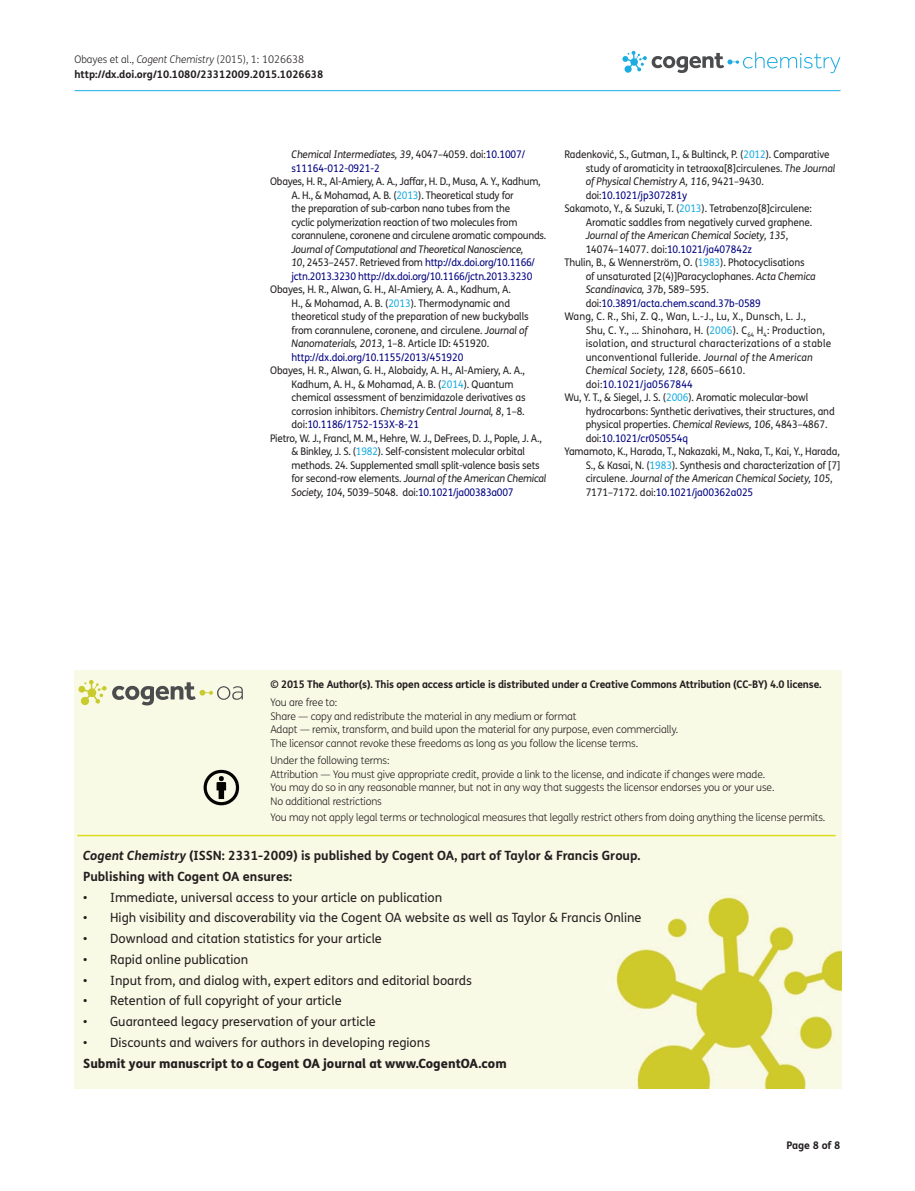
<style>
.page{position:relative;width:915px;height:1191px;background:#fff}
.page>*{position:absolute;margin:0;border:0;box-sizing:border-box;transform-origin:0 0}
.t1{font:12.75px "FS Me Pro";color:#231f20}
.t2{font:700 12.75px/20.7px "FS Me Pro";color:#231f20}
.t3{font:800 12.75px "FS Me Pro";color:#231f20}
.t4{font:10.5px/13.5px "FS Me Pro";letter-spacing:-.01em;color:#231f20;scale:.95 1}
.t5{font:300 10.5px/13.5px "FS Me Pro";letter-spacing:-.015em;color:#231f20}
.t6{font:10.5px/13.5px "FS Me Pro";letter-spacing:-.01em;color:#000080;scale:.95 1}
.t7{font:700 10.5px/15px "FS Me Pro";letter-spacing:-.015em;color:#231f20}
.t8{font:italic 10.5px "FS Me Pro";letter-spacing:-.01em;color:#231f20;scale:.95 1}
.t9{font:10.5px "FS Me Pro";letter-spacing:.015em;color:#231f20;scale:.95 1}
.t10{font:italic 10.5px "FS Me Pro";letter-spacing:.015em;color:#231f20;scale:.95 1}
.t11{font:10.5px "FS Me Pro";letter-spacing:.015em;color:#000080;scale:.95 1}
.s1{font-weight:300}
.s2{font-weight:300;font-style:italic}
.s3{font-style:italic;color:#231f20}
.s4{color:#231f20}
.s5{color:#1bace1}
.s6{font-style:italic}
.s7{color:#000080}
.s8{font-style:normal}
</style>
<div class="page">
<svg style="left:622px;top:51px;width:218px;height:22px"></svg>
<hr style="left:74px;top:90px;width:766px;height:1px;background:#1bace1">
<div style="left:74px;top:670px;width:766px;height:418px;background:#f9fae6"></div>
<svg style="left:78px;top:680px;width:165px;height:25px;background:#d2d3ba"></svg>
<svg style="left:203px;top:770px;width:36px;height:35px"></svg>
<hr style="left:77px;top:834px;width:758px;height:2px;background:#dcdc1e">
<p class="t7" style="left:74px;top:51px;width:250px"><span class="s1">Obayes et al.,</span> <span class="s2">Cogent Chemistry</span> <span class="s1">(2015), 1: 1026638 </span>http://dx.doi.org/10.1080/23312009.2015.1026638</p>
<p class="t6" style="left:291px;top:147px;width:247px"><span class="s3">Chemical Intermediates, 39</span><span class="s4">, 4047–4059. doi:</span>10.1007/ s11164-012-0921-2</p>
<p class="t4" style="left:291px;top:174px;width:270px;text-indent:-21px">Obayes, H. R., Al-Amiery, A. A., Jaffar, H. D., Musa, A. Y., Kadhum, A. H., &amp; Mohamad, A. B. (<span class="s5">2013</span>). Theoretical study for<br>the preparation of sub-carbon nano tubes from the<br>cyclic polymerization reaction of two molecules from corannulene, coronene and circulene aromatic compounds.</p>
<p class="t6" style="left:291px;top:242px;width:257px"><span class="s3">Journal of Computational and Theoretical Nanoscience,<br>10</span><span class="s4">, 2453–2457. Retrieved from</span> http://dx.doi.org/10.1166/ jctn.2013.3230 http://dx.doi.org/10.1166/jctn.2013.3230</p>
<p class="t4" style="left:291px;top:283px;width:251px;text-indent:-21px">Obayes, H. R., Alwan, G. H., Al-Amiery, A. A., Kadhum, A.<br>H., &amp; Mohamad, A. B. (<span class="s5">2013</span>). Thermodynamic and theoretical study of the preparation of new buckyballs from corannulene, coronene, and circulene. <span class="s6">Journal of Nanomaterials, 2013</span>, 1–8. Article ID: 451920. <span class="s7">http://dx.doi.org/10.1155/2013/451920</span></p>
<p class="t4" style="left:270px;top:363px;width:269px">Obayes, H. R., Alwan, G. H., Alobaidy, A. H., Al-Amiery, A. A.,</p>
<p class="t4" style="left:291px;top:377px;width:235px">Kadhum, A. H., &amp; Mohamad, A. B. (<span class="s5">2014</span>). Quantum</p>
<p class="t4" style="left:291px;top:390px;width:248px">chemical assessment of benzimidazole derivatives as</p>
<p class="t4" style="left:291px;top:404px;width:247px">corrosion inhibitors. <span class="s6">Chemistry Central Journal, 8</span>, 1–8.</p>
<p class="t6" style="left:291px;top:417px;width:136px"><span class="s4">doi:</span>10.1186/1752-153X-8-21</p>
<p class="t4" style="left:270px;top:431px;width:287px">Pietro, W. J., Francl, M. M., Hehre, W. J., DeFrees, D. J., Pople, J. A.,</p>
<p class="t4" style="left:291px;top:444px;width:247px">&amp; Binkley, J. S. (<span class="s5">1982</span>). Self-consistent molecular orbital</p>
<p class="t4" style="left:291px;top:458px;width:263px">methods. 24. Supplemented small split-valence basis sets</p>
<p class="t8" style="left:291px;top:471px;width:270px"><span class="s8">for second-row elements.</span> Journal of the American Chemical</p>
<p class="t6" style="left:291px;top:485px;width:235px"><span class="s3">Society, 104</span><span class="s4">, 5039–5048. doi:</span>10.1021/ja00383a007</p>
<p class="t4" style="left:564px;top:148px;width:280px">Radenković, S., Gutman, I., &amp; Bultinck, P. (<span class="s5">2012</span>). Comparative</p>
<p class="t4" style="left:585px;top:161px;width:264px">study of aromaticity in tetraoxa[8]circulenes. <span class="s6">The Journal</span></p>
<p class="t8" style="left:585px;top:174px;width:189px">of Physical Chemistry A, 116<span class="s8">, 9421–9430.</span></p>
<p class="t6" style="left:585px;top:188px;width:108px"><span class="s4">doi:</span>10.1021/jp307281y</p>
<p class="t4" style="left:564px;top:201px;width:262px">Sakamoto, Y., &amp; Suzuki, T. (<span class="s5">2013</span>). Tetrabenzo[8]circulene:</p>
<p class="t4" style="left:585px;top:215px;width:240px">Aromatic saddles from negatively curved graphene.</p>
<p class="t8" style="left:585px;top:228px;width:215px">Journal of the American Chemical Society, 135<span class="s8">,</span></p>
<p class="t6" style="left:585px;top:242px;width:177px"><span class="s4">14074–14077. doi:</span>10.1021/ja407842z</p>
<p class="t4" style="left:564px;top:255px;width:254px">Thulin, B., &amp; Wennerström, O. (<span class="s5">1983</span>). Photocyclisations</p>
<p class="t4" style="left:585px;top:269px;width:244px">of unsaturated [2(4)]Paracyclophanes. <span class="s6">Acta Chemica</span></p>
<p class="t8" style="left:585px;top:282px;width:131px">Scandinavica, 37b<span class="s8">, 589–595.</span></p>
<p class="t6" style="left:585px;top:296px;width:186px"><span class="s4">doi:</span>10.3891/acta.chem.scand.37b-0589</p>
<p class="t9" style="left:564px;top:309px;width:255px">Wang, C. R., Shi, Z. Q., Wan, L.-J., Lu, X., Dunsch, L. J.,</p>
<p class="t9" style="left:585px;top:323px;width:253px">Shu, C. Y., … Shinohara, H. (<span class="s5">2006</span>). C<sub>64</sub> H<sub>4</sub>: Production,</p>
<p class="t9" style="left:585px;top:336px;width:260px">isolation, and structural characterizations of a stable</p>
<p class="t9" style="left:585px;top:350px;width:241px">unconventional fulleride. <span class="s6">Journal of the American</span></p>
<p class="t10" style="left:585px;top:363px;width:169px">Chemical Society, 128<span class="s8">, 6605–6610.</span></p>
<p class="t11" style="left:585px;top:377px;width:114px"><span class="s4">doi:</span>10.1021/ja0567844</p>
<p class="t4" style="left:564px;top:390px;width:258px">Wu, Y. T., &amp; Siegel, J. S. (<span class="s5">2006</span>). Aromatic molecular-bowl</p>
<p class="t4" style="left:585px;top:404px;width:264px">hydrocarbons: Synthetic derivatives, their structures, and</p>
<p class="t4" style="left:585px;top:417px;width:256px">physical properties. <span class="s6">Chemical Reviews, 106</span>, 4843–4867.</p>
<p class="t6" style="left:585px;top:431px;width:109px"><span class="s4">doi:</span>10.1021/cr050554q</p>
<p class="t4" style="left:564px;top:444px;width:291px">Yamamoto, K., Harada, T., Nakazaki, M., Naka, T., Kai, Y., Harada,</p>
<p class="t4" style="left:585px;top:458px;width:269px">S., &amp; Kasai, N. (<span class="s5">1983</span>). Synthesis and characterization of [7]</p>
<p class="t8" style="left:585px;top:471px;width:261px"><span class="s8">circulene.</span> Journal of the American Chemical Society, 105<span class="s8">,</span></p>
<p class="t6" style="left:585px;top:485px;width:178px"><span class="s4">7171–7172. doi:</span>10.1021/ja00362a025</p>
<p class="t7" style="left:270px;top:676px;width:552px">© 2015 The Author(s). This open access article is distributed under a Creative Commons Attribution (CC-BY) 4.0 license.</p>
<p class="t5" style="left:270px;top:695px;width:409px">You are free to:<br>Share — copy and redistribute the material in any medium or format<br>Adapt — remix, transform, and build upon the material for any purpose, even commercially.<br>The licensor cannot revoke these freedoms as long as you follow the license terms.</p>
<p class="t5" style="left:270px;top:753px;width:505px">Under the following terms:<br>Attribution — You must give appropriate credit, provide a link to the license, and indicate if changes were made.<br>You may do so in any reasonable manner, but not in any way that suggests the licensor endorses you or your use.<br>No additional restrictions</p>
<p class="t5" style="left:270px;top:810px;width:556px">You may not apply legal terms or technological measures that legally restrict others from doing anything the license permits.</p>
<p class="t2" style="left:83px;top:844px;width:558px"><span class="s6">Cogent Chemistry</span> (ISSN: 2331-2009) is published by Cogent OA, part of Taylor &amp; Francis Group.<br>Publishing with Cogent OA ensures:</p>
<p class="t1" style="left:83px;top:888px;width:360px">• Immediate, universal access to your article on publication</p>
<p class="t1" style="left:83px;top:909px;width:559px">• High visibility and discoverability via the Cogent OA website as well as Taylor &amp; Francis Online</p>
<p class="t1" style="left:83px;top:930px;width:300px">• Download and citation statistics for your article</p>
<p class="t1" style="left:83px;top:950px;width:166px">• Rapid online publication</p>
<p class="t1" style="left:83px;top:971px;width:390px">• Input from, and dialog with, expert editors and editorial boards</p>
<p class="t1" style="left:83px;top:992px;width:260px">• Retention of full copyright of your article</p>
<p class="t1" style="left:83px;top:1013px;width:294px">• Guaranteed legacy preservation of your article</p>
<p class="t1" style="left:83px;top:1033px;width:348px">• Discounts and waivers for authors in developing regions</p>
<p class="t3" style="left:83px;top:1053px;width:425px">Submit your manuscript to a Cogent OA journal at www.CogentOA.com</p>
<p class="t7" style="left:786px;top:1137px;width:56px">Page 8 of 8</p>
</div>
